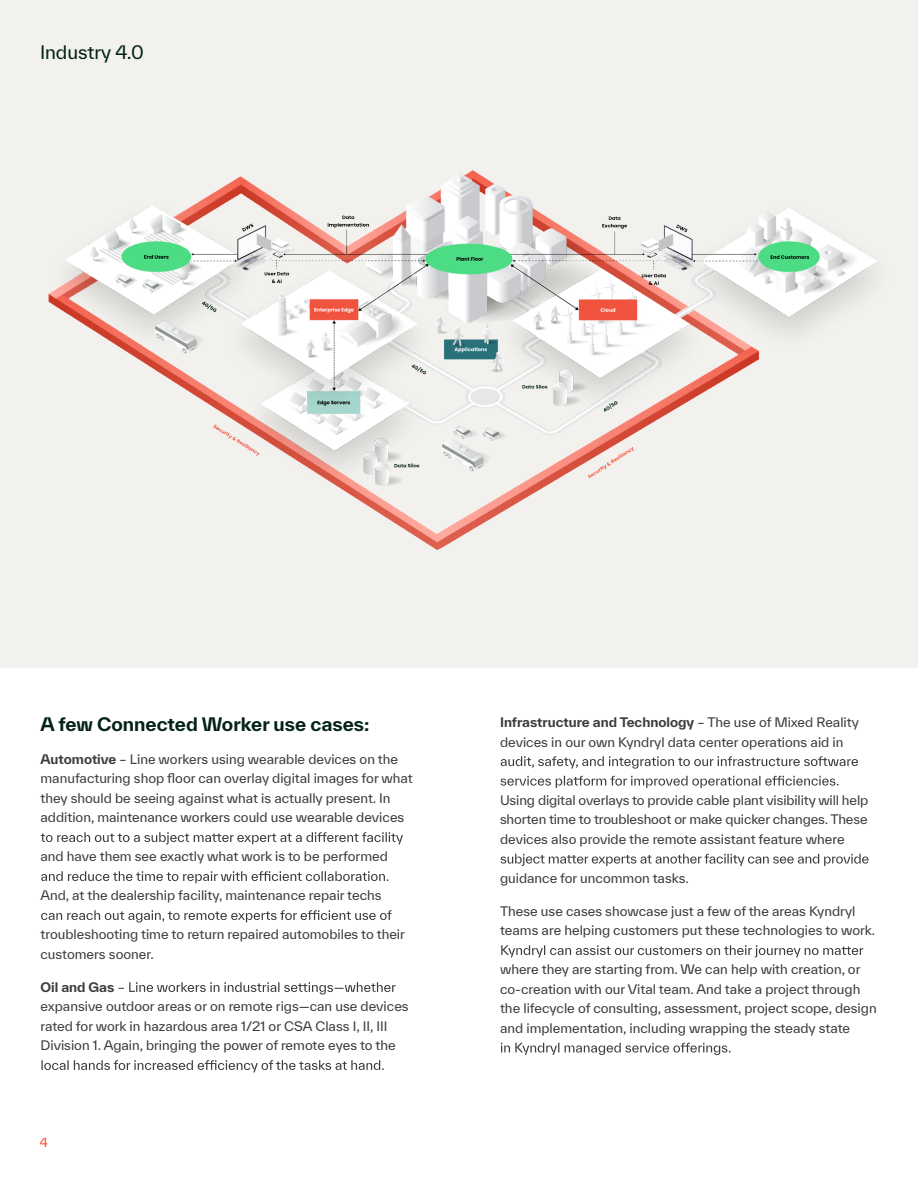
<style>
.page{position:relative;width:918px;height:1188px;background:#fff}
.page>*{position:absolute;margin:0;border:0;box-sizing:border-box;transform-origin:0 0}
.t1{font:700 18px "TWK Everett";color:#042315}
.t2{font:18px "TWK Everett";color:#042315}
.t3{font:12.75px/19.5px "TWK Everett";color:#3d3c3c}
.t4{font:700 12.75px "TWK Everett";color:#3d3c3c}
.t5{font:12px "TWK Everett";color:#ff462d}
.s1{font-weight:700}
</style>
<div class="page">
<div style="left:0;top:0;width:918px;height:667px;background:#f2f1ee"></div>
<img style="left:48px;top:170px;width:830px;height:380px">
<svg style="left:41px;top:832px;width:362px;height:12px"></svg>
<svg style="left:41px;top:871px;width:347px;height:12px"></svg>
<svg style="left:41px;top:910px;width:351px;height:13px"></svg>
<svg style="left:118px;top:982px;width:278px;height:13px"></svg>
<svg style="left:41px;top:1060px;width:343px;height:12px"></svg>
<svg style="left:501px;top:756px;width:357px;height:13px"></svg>
<svg style="left:501px;top:776px;width:337px;height:12px"></svg>
<svg style="left:501px;top:854px;width:368px;height:12px"></svg>
<svg style="left:501px;top:945px;width:362px;height:12px"></svg>
<svg style="left:501px;top:1043px;width:229px;height:12px"></svg>
<h1 class="t2" style="left:40px;top:40px;width:105px">Industry 4.0</h1>
<h1 class="t1" style="left:40px;top:711px;width:331px">A few Connected Worker use cases:</h1>
<p class="t3" style="left:40px;top:749px;width:374px"><span class="s1">Automotive</span> – Line workers using wearable devices on the manufacturing shop floor can overlay digital images for what they should be seeing against what is actually present. In addition, maintenance workers could use wearable devices</p>
<p class="t3" style="left:40px;top:847px;width:349px">and have them see exactly what work is to be performed</p>
<p class="t3" style="left:40px;top:886px;width:343px">And, at the dealership facility, maintenance repair techs</p>
<p class="t3" style="left:40px;top:925px;width:366px">troubleshooting time to return repaired automobiles to their customers sooner.</p>
<p class="t4" style="left:41px;top:978px;width:75px">Oil and Gas</p>
<p class="t3" style="left:40px;top:997px;width:370px">expansive outdoor areas or on remote rigs—can use devices rated for work in hazardous area 1/21 or CSA Class I, II, III<br>Division 1. Again, bringing the power of remote eyes to the</p>
<p class="t5" style="left:40px;top:1134px;width:10px">4</p>
<p class="t3" style="left:500px;top:712px;width:360px"><span class="s1">Infrastructure and Technology</span> – The use of Mixed Reality devices in our own Kyndryl data center operations aid in</p>
<p class="t3" style="left:500px;top:790px;width:370px;text-align:justify">Using digital overlays to provide cable plant visibility will help shorten time to troubleshoot or make quicker changes. These devices also provide the remote assistant feature where</p>
<p class="t3" style="left:500px;top:868px;width:190px">guidance for uncommon tasks.</p>
<p class="t3" style="left:500px;top:901px;width:377px">These use cases showcase just a few of the areas Kyndryl teams are helping customers put these technologies to work.</p>
<p class="t3" style="left:500px;top:960px;width:378px">where they are starting from. We can help with creation, or co-creation with our Vital team. And take a project through the lifecycle of consulting, assessment, project scope, design and implementation, including wrapping the steady state</p>
</div>
